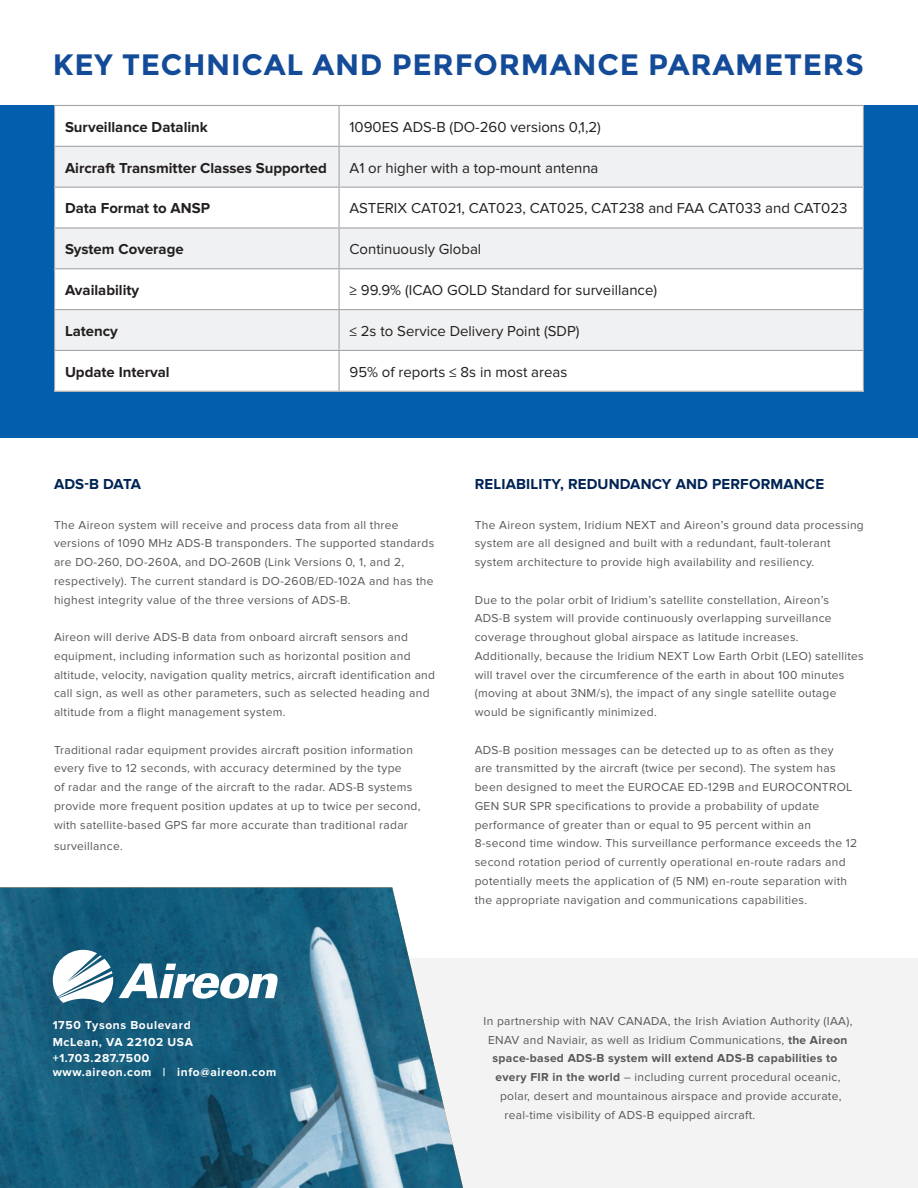
<style>
.page{position:relative;width:918px;height:1188px;background:#fff}
.page>*{position:absolute;margin:0;border:0;box-sizing:border-box;transform-origin:0 0}
.t1{font:700 29.55px "Montserrat";letter-spacing:.025em;color:#144b98}
.t2{font:15px "Proxima Nova";color:#231f20}
.t3{font:700 15px "Proxima Nova";color:#231f20}
.t4{font:700 15px "Proxima Nova";letter-spacing:.01em;color:#002454}
.t5{font:12px/18.8px "Proxima Nova";letter-spacing:.025em;color:#57585a}
.t6{font:700 12px "Proxima Nova";letter-spacing:.05em;color:#fff}
.t7{font:700 12px "Proxima Nova";letter-spacing:.025em;color:#57585a}
.s1{font-weight:700}
</style>
<div class="page">
<div style="left:249px;top:958px;width:669px;height:230px;background:#f3f3f3"></div>
<div style="left:0;top:105px;width:918px;height:332px;background:#015fae"></div>
<img style="left:0;top:887px;width:463px;height:301px">
<svg style="left:119px;top:964px;width:160px;height:35px"></svg>
<svg style="left:53px;top:950px;width:60px;height:53px"></svg>
<div style="left:55px;top:106px;width:808px;height:285px;background:#fff"></div>
<svg style="left:55px;top:147px;width:808px;height:203px;fill:#f0f1f2"></svg>
<hr style="left:54px;top:105px;width:285px;height:1px;background:#a4a5a9">
<hr style="left:54px;top:106px;width:1px;height:40px;background:#a4a5a9">
<hr style="left:339px;top:105px;width:525px;height:1px;background:#a4a5a9">
<hr style="left:863px;top:106px;width:1px;height:40px;background:#a4a5a9">
<hr style="left:54px;top:147px;width:1px;height:40px;background:#a4a5a9">
<hr style="left:863px;top:147px;width:1px;height:40px;background:#a4a5a9">
<hr style="left:54px;top:188px;width:1px;height:39px;background:#a4a5a9">
<hr style="left:863px;top:188px;width:1px;height:39px;background:#a4a5a9">
<hr style="left:54px;top:229px;width:1px;height:39px;background:#a4a5a9">
<hr style="left:863px;top:229px;width:1px;height:39px;background:#a4a5a9">
<hr style="left:54px;top:269px;width:1px;height:40px;background:#a4a5a9">
<hr style="left:863px;top:269px;width:1px;height:40px;background:#a4a5a9">
<hr style="left:54px;top:310px;width:1px;height:40px;background:#a4a5a9">
<hr style="left:863px;top:310px;width:1px;height:40px;background:#a4a5a9">
<hr style="left:54px;top:351px;width:1px;height:40px;background:#a4a5a9">
<hr style="left:863px;top:351px;width:1px;height:40px;background:#a4a5a9">
<hr style="left:54px;top:391px;width:285px;height:1px;background:#a4a5a9">
<hr style="left:339px;top:391px;width:525px;height:1px;background:#a4a5a9">
<hr style="left:339px;top:106px;width:1px;height:40px;background:#a4a5a9">
<hr style="left:54px;top:146px;width:285px;height:1px;background:#a4a5a9">
<hr style="left:339px;top:146px;width:525px;height:1px;background:#a4a5a9">
<hr style="left:339px;top:147px;width:1px;height:40px;background:#a4a5a9">
<hr style="left:54px;top:187px;width:285px;height:1px;background:#a4a5a9">
<hr style="left:339px;top:187px;width:525px;height:1px;background:#a4a5a9">
<hr style="left:339px;top:188px;width:1px;height:39px;background:#a4a5a9">
<hr style="left:54px;top:227px;width:285px;height:2px;background:#a4a5a9">
<hr style="left:339px;top:227px;width:525px;height:2px;background:#a4a5a9">
<hr style="left:339px;top:229px;width:1px;height:39px;background:#a4a5a9">
<hr style="left:54px;top:268px;width:285px;height:1px;background:#a4a5a9">
<hr style="left:339px;top:268px;width:525px;height:1px;background:#a4a5a9">
<hr style="left:339px;top:269px;width:1px;height:40px;background:#a4a5a9">
<hr style="left:54px;top:309px;width:285px;height:1px;background:#a4a5a9">
<hr style="left:339px;top:309px;width:525px;height:1px;background:#a4a5a9">
<hr style="left:339px;top:310px;width:1px;height:40px;background:#a4a5a9">
<hr style="left:54px;top:350px;width:285px;height:1px;background:#a4a5a9">
<hr style="left:339px;top:350px;width:525px;height:1px;background:#a4a5a9">
<hr style="left:339px;top:351px;width:1px;height:40px;background:#a4a5a9">
<p class="t1" style="left:53px;top:47px;width:813px">KEY TECHNICAL AND PERFORMANCE PARAMETERS</p>
<p class="t3" style="left:65px;top:118px;width:144px">Surveillance Datalink</p>
<p class="t2" style="left:350px;top:118px;width:253px">1090ES ADS-B (DO-260 versions 0,1,2)</p>
<p class="t3" style="left:65px;top:159px;width:263px">Aircraft Transmitter Classes Supported</p>
<p class="t2" style="left:350px;top:159px;width:250px">A1 or higher with a top-mount antenna</p>
<p class="t3" style="left:65px;top:200px;width:146px">Data Format to ANSP</p>
<p class="t2" style="left:350px;top:200px;width:499px">ASTERIX CAT021, CAT023, CAT025, CAT238 and FAA CAT033 and CAT023</p>
<p class="t3" style="left:65px;top:241px;width:120px">System Coverage</p>
<p class="t2" style="left:350px;top:241px;width:133px">Continuously Global</p>
<p class="t3" style="left:65px;top:281px;width:76px">Availability</p>
<p class="t2" style="left:350px;top:282px;width:309px">≥ 99.9% (ICAO GOLD Standard for surveillance)</p>
<p class="t3" style="left:65px;top:322px;width:54px">Latency</p>
<p class="t2" style="left:350px;top:322px;width:232px">≤ 2s to Service Delivery Point (SDP)</p>
<p class="t3" style="left:65px;top:363px;width:106px">Update Interval</p>
<p class="t2" style="left:350px;top:363px;width:219px">95% of reports ≤ 8s in most areas</p>
<p class="t4" style="left:54px;top:475px;width:89px">ADS-B DATA</p>
<p class="t5" style="left:54px;top:515px;width:382px">The Aireon system will receive and process data from all three versions of 1090 MHz ADS-B transponders. The supported standards are DO-260, DO-260A, and DO-260B (Link Versions 0, 1, and 2, respectively). The current standard is DO-260B/ED-102A and has the highest integrity value of the three versions of ADS-B.</p>
<p class="t5" style="left:54px;top:628px;width:383px">Aireon will derive ADS-B data from onboard aircraft sensors and equipment, including information such as horizontal position and altitude, velocity, navigation quality metrics, aircraft identification and call sign, as well as other parameters, such as selected heading and altitude from a flight management system.</p>
<p class="t5" style="left:54px;top:740px;width:360px">Traditional radar equipment provides aircraft position information every five to 12 seconds, with accuracy determined by the type</p>
<p class="t5" style="left:54px;top:778px;width:368px">of radar and the range of the aircraft to the radar. ADS-B systems provide more frequent position updates at up to twice per second, with satellite-based GPS far more accurate than traditional radar</p>
<p class="t5" style="left:54px;top:836px;width:70px">surveillance.</p>
<p class="t4" style="left:475px;top:475px;width:351px">RELIABILITY, REDUNDANCY AND PERFORMANCE</p>
<p class="t5" style="left:475px;top:515px;width:391px">The Aireon system, Iridium NEXT and Aireon’s ground data processing system are all designed and built with a redundant, fault-tolerant system architecture to provide high availability and resiliency.</p>
<p class="t5" style="left:475px;top:590px;width:391px">Due to the polar orbit of Iridium’s satellite constellation, Aireon’s ADS-B system will provide continuously overlapping surveillance coverage throughout global airspace as latitude increases.<br>Additionally, because the Iridium NEXT Low Earth Orbit (LEO) satellites will travel over the circumference of the earth in about 100 minutes (moving at about 3NM/s), the impact of any single satellite outage would be significantly minimized.</p>
<p class="t5" style="left:475px;top:740px;width:384px">ADS-B position messages can be detected up to as often as they<br>are transmitted by the aircraft (twice per second). The system has been designed to meet the EUROCAE ED-129B and EUROCONTROL GEN SUR SPR specifications to provide a probability of update performance of greater than or equal to 95 percent within an 8-second time window. This surveillance performance exceeds the 12 second rotation period of currently operational en-route radars and potentially meets the application of (5 NM) en-route separation with the appropriate navigation and communications capabilities.</p>
<p class="t6" style="left:53px;top:1018px;width:139px">1750 Tysons Boulevard</p>
<p class="t6" style="left:53px;top:1035px;width:142px">McLean, VA 22102 USA</p>
<p class="t6" style="left:53px;top:1051px;width:98px">+1.703.287.7500</p>
<p class="t6" style="left:53px;top:1065px;width:225px">www.aireon.com | info@aireon.com</p>
<p class="t5" style="left:484px;top:1012px;width:370px;text-align:center">In partnership with NAV CANADA, the Irish Aviation Authority (IAA),<br>ENAV and Naviair, as well as Iridium Communications, <span class="s1">the Aireon</span></p>
<p class="t7" style="left:493px;top:1051px;width:346px">space-based ADS-B system will extend ADS-B capabilities to</p>
<p class="t5" style="left:496px;top:1068px;width:346px"><span class="s1">every FIR in the world</span> – including current procedural oceanic,</p>
<p class="t5" style="left:500px;top:1087px;width:343px">polar, desert and mountainous airspace and provide accurate,</p>
<p class="t5" style="left:505px;top:1105px;width:252px">real-time visibility of ADS-B equipped aircraft.</p>
</div>
